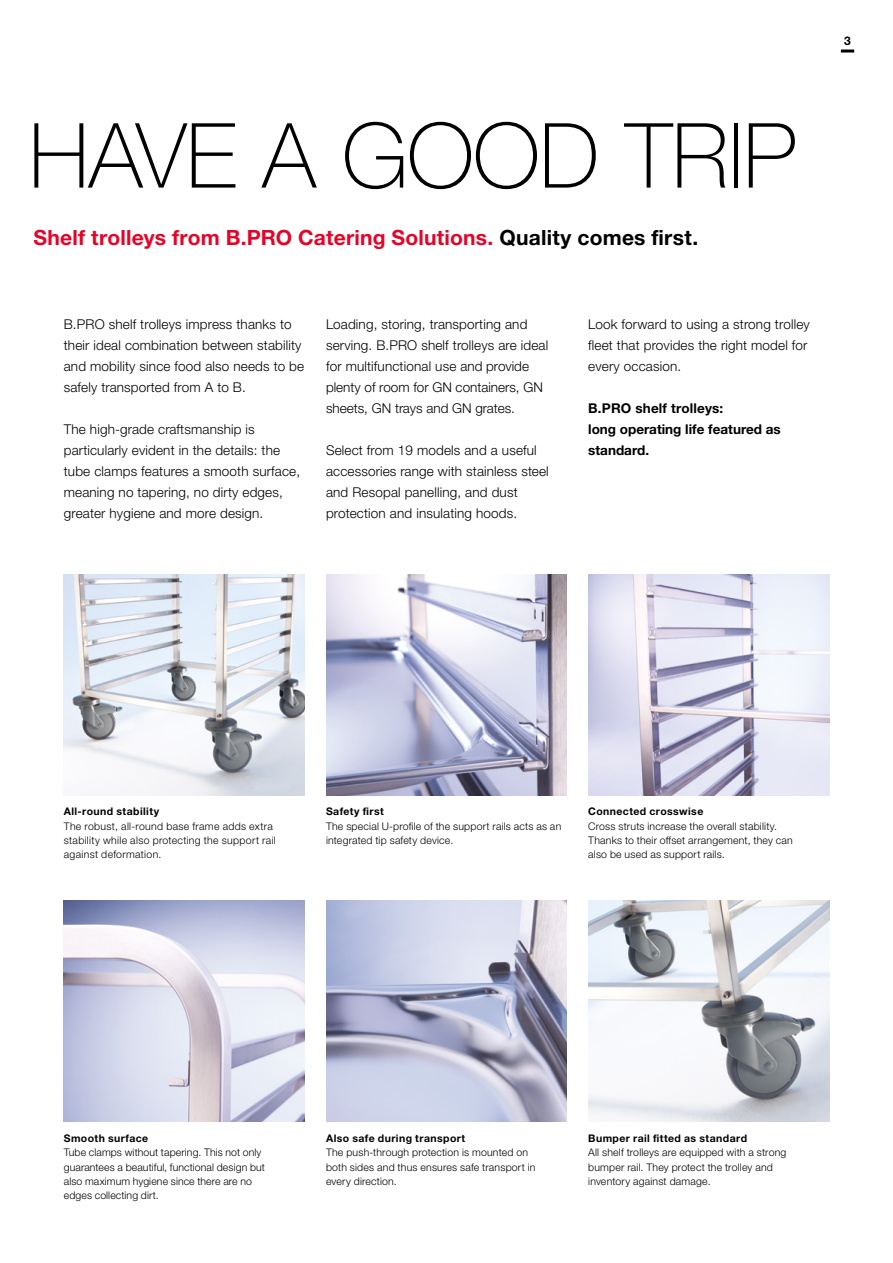
<style>
.page{position:relative;width:893px;height:1263px;background:#fff}
.page>*{position:absolute;margin:0;border:0;box-sizing:border-box;transform-origin:0 0}
.t1{font:100 90px "Helvetica Neue LTW1 G";letter-spacing:-.005em;color:#000}
.t2{font:700 21px "Helvetica Neue LTW1 G";letter-spacing:.01em;color:#e40428}
.t3{font:300 13.5px/21px "Helvetica Neue LTW1 G";letter-spacing:.01em;color:#000}
.t4{font:700 13.5px/21px "Helvetica Neue LTW1 G";color:#000}
.t5{font:700 12px "Helvetica Neue LTW1 G";color:#000}
.t6{font:300 10.5px/14.2px "Helvetica Neue LTW1 G";letter-spacing:.02em;color:#000}
.t7{font:700 10.5px "Helvetica Neue LTW1 G";letter-spacing:.04em;color:#000}
.s1{color:#000}
</style>
<div class="page">
<img style="left:326px;top:574px;width:241px;height:221px">
<img style="left:588px;top:574px;width:241px;height:221px">
<img style="left:64px;top:574px;width:241px;height:221px">
<img style="left:64px;top:901px;width:241px;height:221px">
<img style="left:588px;top:901px;width:241px;height:221px">
<img style="left:326px;top:901px;width:241px;height:221px">
<svg style="left:841px;top:50px;width:13px;height:3px"></svg>
<h1 class="t1" style="left:29px;top:102px;width:769px">HAVE A GOOD TRIP</h1>
<h2 class="t2" style="left:34px;top:224px;width:666px">Shelf trolleys from B.PRO Catering Solutions. <span class="s1">Quality comes first.</span></h2>
<p class="t3" style="left:64px;top:313px;width:242px">B.PRO shelf trolleys impress thanks to their ideal combination between stability and mobility since food also needs to be safely transported from A to B.</p>
<p class="t3" style="left:64px;top:418px;width:238px">The high-grade craftsmanship is particularly evident in the details: the tube clamps features a smooth surface, meaning no tapering, no dirty edges, greater hygiene and more design.</p>
<p class="t3" style="left:326px;top:313px;width:224px">Loading, storing, transporting and serving. B.PRO shelf trolleys are ideal for multifunctional use and provide plenty of room for GN containers, GN sheets, GN trays and GN grates.</p>
<p class="t3" style="left:326px;top:439px;width:224px">Select from 19 models and a useful accessories range with stainless steel and Resopal panelling, and dust protection and insulating hoods.</p>
<p class="t3" style="left:588px;top:313px;width:223px">Look forward to using a strong trolley fleet that provides the right model for every occasion.</p>
<p class="t4" style="left:588px;top:397px;width:194px">B.PRO shelf trolleys:<br>long operating life featured as standard.</p>
<p class="t5" style="left:844px;top:33px;width:8px">3</p>
<p class="t7" style="left:64px;top:805px;width:97px">All-round stability</p>
<p class="t6" style="left:64px;top:819px;width:214px">The robust, all-round base frame adds extra stability while also protecting the support rail against deformation.</p>
<p class="t7" style="left:326px;top:805px;width:59px">Safety first</p>
<p class="t6" style="left:326px;top:819px;width:237px">The special U-profile of the support rails acts as an integrated tip safety device.</p>
<p class="t7" style="left:588px;top:805px;width:117px">Connected crosswise</p>
<p class="t6" style="left:588px;top:819px;width:206px">Cross struts increase the overall stability.<br>Thanks to their offset arrangement, they can also be used as support rails.</p>
<p class="t7" style="left:64px;top:1132px;width:86px">Smooth surface</p>
<p class="t6" style="left:64px;top:1145px;width:203px">Tube clamps without tapering. This not only guarantees a beautiful, functional design but also maximum hygiene since there are no edges collecting dirt.</p>
<p class="t7" style="left:326px;top:1132px;width:141px">Also safe during transport</p>
<p class="t6" style="left:326px;top:1145px;width:211px">The push-through protection is mounted on both sides and thus ensures safe transport in every direction.</p>
<p class="t7" style="left:588px;top:1132px;width:160px">Bumper rail fitted as standard</p>
<p class="t6" style="left:588px;top:1145px;width:200px">All shelf trolleys are equipped with a strong bumper rail. They protect the trolley and inventory against damage.</p>
</div>
